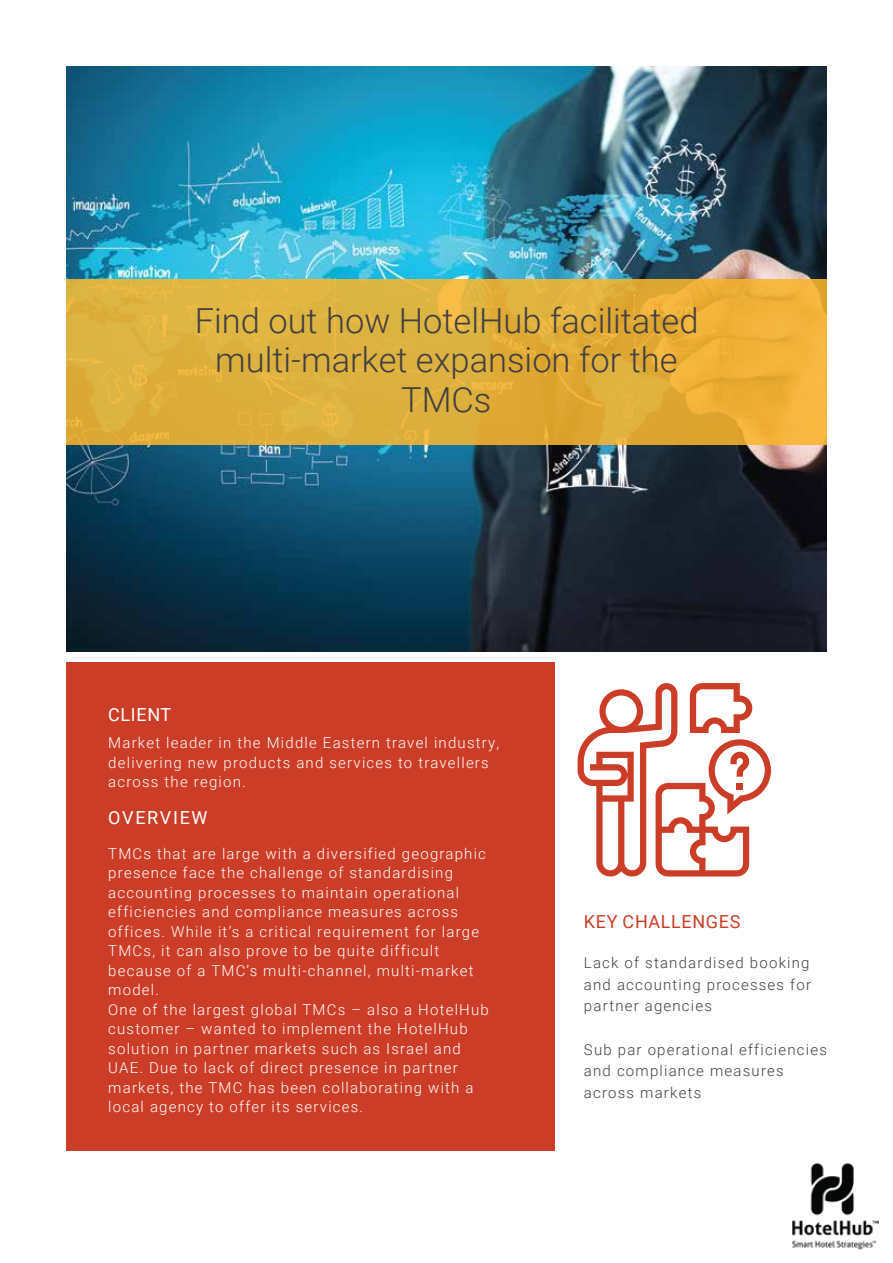
<style>
.page{position:relative;width:893px;height:1263px;background:#fff}
.page>*{position:absolute;margin:0;border:0;box-sizing:border-box;transform-origin:0 0}
.t1{font:300 34.5px/39.6px "Roboto";color:#414042;text-align:center}
.t2{font:18px "Roboto";letter-spacing:.085em;color:#fff}
.t3{font:18px "Roboto";letter-spacing:.035em;color:#cb3d27}
.t4{font:300 15px/19.5px "Roboto";letter-spacing:.08em;color:#fff}
.t5{font:300 15px/21.6px "Roboto";letter-spacing:.08em;color:#414042;text-align:justify}
</style>
<div class="page">
<img style="left:66px;top:66px;width:760px;height:585px">
<svg style="left:66px;top:280px;width:760px;height:165px;background:#e2af3b"></svg>
<div style="left:66px;top:662px;width:489px;height:489px;background:#cb3d27"></div>
<svg style="left:578px;top:683px;width:193px;height:193px"></svg>
<img style="left:792px;top:1163px;width:86px;height:86px">
<h1 class="t1" style="left:195px;top:299px;width:505px">Find out how HotelHub facilitated multi-market expansion for the<br>TMCs</h1>
<p class="t2" style="left:108px;top:702px;width:65px">CLIENT</p>
<p class="t4" style="left:108px;top:732px;width:392px">Market leader in the Middle Eastern travel industry, delivering new products and services to travellers across the region.</p>
<p class="t2" style="left:108px;top:805px;width:101px">OVERVIEW</p>
<p class="t4" style="left:108px;top:843px;width:382px">TMCs that are large with a diversified geographic presence face the challenge of standardising accounting processes to maintain operational efficiencies and compliance measures across offices. While it’s a critical requirement for large TMCs, it can also prove to be quite difficult because of a TMC’s multi-channel, multi-market model.<br>One of the largest global TMCs – also a HotelHub customer – wanted to implement the HotelHub solution in partner markets such as Israel and UAE. Due to lack of direct presence in partner markets, the TMC has been collaborating with a local agency to offer its services.</p>
<p class="t3" style="left:584px;top:909px;width:158px">KEY CHALLENGES</p>
<p class="t5" style="left:584px;top:951px;width:229px">Lack of standardised booking and accounting processes for partner agencies</p>
<p class="t5" style="left:584px;top:1038px;width:244px;text-align:left">Sub par operational efficiencies and compliance measures across markets</p>
</div>
